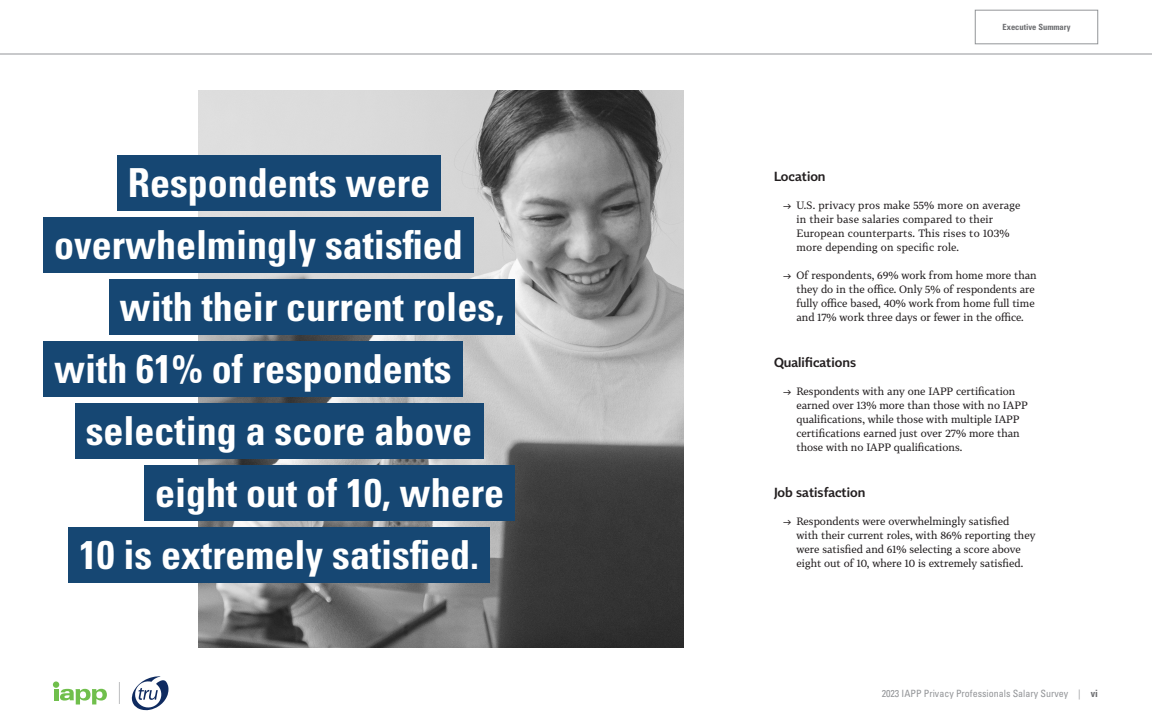
<style>
.page{position:relative;width:1152px;height:720px;background:#fff}
.page>*{position:absolute;margin:0;border:0;box-sizing:border-box;transform-origin:0 0}
.PQ1{font:700 condensed 40px "Univers LT Std";color:#fff}
.t1{font:600 13px "Tabac Sans";color:#231f20}
.t2{font:10.5px/14px "Tabac G3";color:#231f20}
.t3{font:condensed 10px "Univers LT Std";color:#939598}
.Current_Section{font:700 condensed 8.5px "Univers LT Std";color:#6c6d70}
.s1{font-weight:700;color:#6c6d70}
</style>
<div class="page">
<hr style="left:54px;top:689px;width:4px;height:11px;background:#70bf4c">
<div style="left:53px;top:681px;width:6px;height:7px;background:#70bf4c;border-radius:50%"></div>
<svg style="left:60px;top:689px;width:47px;height:16px"></svg>
<svg style="left:119px;top:682px;width:1px;height:22px"></svg>
<hr style="left:0;top:54px;width:1152px;height:1px;background:#939598">
<svg style="left:132px;top:676px;width:36px;height:34px"></svg>
<div style="left:975px;top:10px;width:123px;height:34px;border:1px solid #939598"></div>
<img style="left:198px;top:90px;width:486px;height:558px">
<div style="left:117px;top:156px;width:324px;height:55px;background:#164773"></div>
<div style="left:43px;top:218px;width:431px;height:55px;background:#164773"></div>
<div style="left:109px;top:280px;width:406px;height:55px;background:#164773"></div>
<div style="left:43px;top:342px;width:420px;height:55px;background:#164773"></div>
<div style="left:75px;top:404px;width:408px;height:55px;background:#164773"></div>
<div style="left:144px;top:466px;width:371px;height:55px;background:#164773"></div>
<div style="left:68px;top:528px;width:422px;height:55px;background:#164773"></div>
<p class="PQ1" style="left:128px;top:159px;width:304px">Respondents were</p>
<p class="PQ1" style="left:54px;top:221px;width:410px">overwhelmingly satisfied</p>
<p class="PQ1" style="left:120px;top:283px;width:386px">with their current roles,</p>
<p class="PQ1" style="left:54px;top:345px;width:399px">with 61% of respondents</p>
<p class="PQ1" style="left:86px;top:407px;width:388px">selecting a score above</p>
<p class="PQ1" style="left:155px;top:469px;width:350px">eight out of 10, where</p>
<p class="PQ1" style="left:79px;top:531px;width:401px">10 is extremely satisfied.</p>
<p class="Current_Section" style="left:1003px;top:22px;width:69px">Executive Summary</p>
<h3 class="t1" style="left:774px;top:169px;width:53px">Location</h3>
<p class="t2" style="left:796px;top:198px;width:225px;text-indent:-14px">→ U.S. privacy pros make 55% more on average in their base salaries compared to their European counterparts. This rises to 103% more depending on specific role.</p>
<p class="t2" style="left:796px;top:268px;width:242px;text-indent:-14px">→ Of respondents, 69% work from home more than they do in the office. Only 5% of respondents are fully office based, 40% work from home full time and 17% work three days or fewer in the office.</p>
<h3 class="t1" style="left:774px;top:355px;width:84px">Qualifications</h3>
<p class="t2" style="left:796px;top:384px;width:233px;text-indent:-14px">→ Respondents with any one IAPP certification earned over 13% more than those with no IAPP qualifications, while those with multiple IAPP certifications earned just over 27% more than those with no IAPP qualifications.</p>
<h3 class="t1" style="left:774px;top:485px;width:93px">Job satisfaction</h3>
<p class="t2" style="left:796px;top:514px;width:240px;text-indent:-14px">→ Respondents were overwhelmingly satisfied<br>with their current roles, with 86% reporting they were satisfied and 61% selecting a score above eight out of 10, where 10 is extremely satisfied.</p>
<p class="t3" style="left:882px;top:687px;width:218px">2023 IAPP Privacy Professionals Salary Survey | <span class="s1">vi</span></p>
</div>
